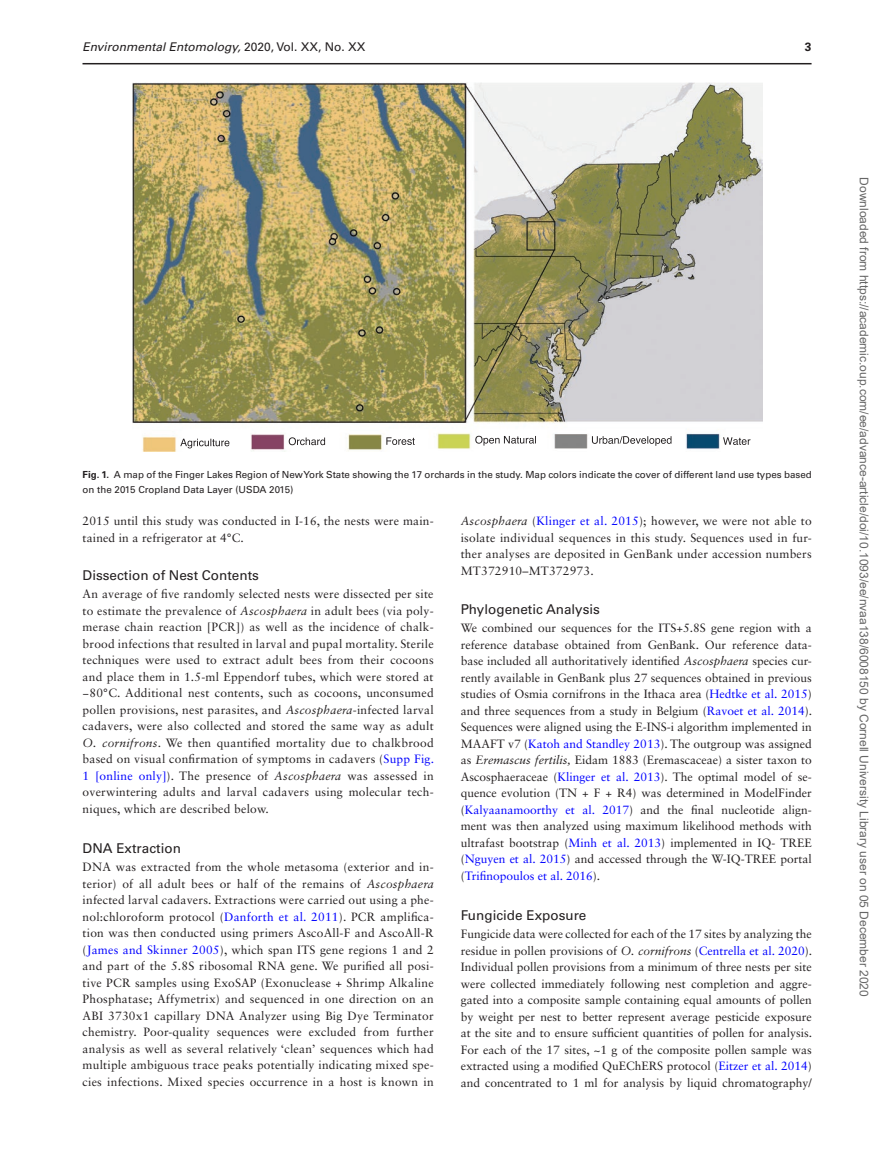
<style>
.page{position:relative;width:893px;height:1174px;background:#fff}
.page>*{position:absolute;margin:0;border:0;box-sizing:border-box;transform-origin:0 0}
.t1{font:13.5px "Univers LT Std";color:#231f20}
.t2{font:12px/16.5px "Sabon LT Std";letter-spacing:.01em;color:#231f20;text-align:justify}
.t3{font:12px "Arial";color:#666}
.t4{font:italic 12px "Univers LT Std";color:#231f20}
.t5{font:700 12px "Univers LT Std";color:#231f20}
.t6{font:9.75px/14.2px "Univers LT Std";color:#231f20}
.s1{font-style:normal}
.s2{font-weight:700}
.s3{font-style:italic}
.s4{color:#00f}
</style>
<div class="page">
<hr style="left:82px;top:63px;width:729px;height:1px;background:#231f20">
<img style="left:132px;top:82px;width:630px;height:369px">
<svg style="left:180px;top:439px;width:49px;height:9px"></svg>
<svg style="left:289px;top:437px;width:36px;height:8px"></svg>
<svg style="left:386px;top:437px;width:29px;height:8px"></svg>
<svg style="left:592px;top:436px;width:79px;height:10px"></svg>
<svg style="left:723px;top:437px;width:27px;height:8px"></svg>
<svg style="left:475px;top:436px;width:61px;height:9px"></svg>
<p class="t4" style="left:82px;top:40px;width:285px">Environmental Entomology, <span class="s1">2020, Vol. XX, No. XX</span></p>
<p class="t5" style="left:805px;top:40px;width:8px">3</p>
<p class="t6" style="left:83px;top:468px;width:731px"><span class="s2">Fig. 1.</span> A map of the Finger Lakes Region of New York State showing the 17 orchards in the study. Map colors indicate the cover of different land use types based on the 2015 Cropland Data Layer (USDA 2015)</p>
<p class="t2" style="left:83px;top:513px;width:352px">2015 until this study was conducted in I-16, the nests were main&shy;tained in a refrigerator at 4°C.</p>
<p class="t1" style="left:83px;top:567px;width:178px">Dissection of Nest Contents</p>
<p class="t2" style="left:83px;top:585px;width:353px">An average of five randomly selected nests were dissected per site to estimate the prevalence of <span class="s3">Ascosphaera</span> in adult bees (via poly&shy;merase chain reaction [PCR]) as well as the incidence of chalk&shy;brood infections that resulted in larval and pupal mortality. Sterile techniques were used to extract adult bees from their cocoons and place them in 1.5-ml Eppendorf tubes, which were stored at −80°C. Additional nest contents, such as cocoons, unconsumed pollen provisions, nest parasites, and <span class="s3">Ascosphaera</span>-infected larval cadavers, were also collected and stored the same way as adult <span class="s3">O. cornifrons</span>. We then quantified mortality due to chalkbrood based on visual confirmation of symptoms in cadavers (<span class="s4">Supp Fig.<br>1 [online only]</span>). The presence of <span class="s3">Ascosphaera</span> was assessed in overwintering adults and larval cadavers using molecular tech&shy;niques, which are described below.</p>
<p class="t1" style="left:83px;top:840px;width:100px">DNA Extraction</p>
<p class="t2" style="left:83px;top:858px;width:353px">DNA was extracted from the whole metasoma (exterior and in&shy;terior) of all adult bees or half of the remains of <span class="s3">Ascosphaera </span>infected larval cadavers. Extractions were carried out using a phe&shy;nol:chloroform protocol (<span class="s4">Danforth et al. 2011</span>). PCR amplifica&shy;tion was then conducted using primers AscoAll-F and AscoAll-R (<span class="s4">James and Skinner 2005</span>), which span ITS gene regions 1 and 2 and part of the 5.8S ribosomal RNA gene. We purified all posi&shy;tive PCR samples using ExoSAP (Exonuclease + Shrimp Alkaline Phosphatase; Affymetrix) and sequenced in one direction on an ABI 3730x1 capillary DNA Analyzer using Big Dye Terminator chemistry. Poor-quality sequences were excluded from further analysis as well as several relatively ‘clean’ sequences which had multiple ambiguous trace peaks potentially indicating mixed spe&shy;cies infections. Mixed species occurrence in a host is known in</p>
<p class="t2" style="left:461px;top:513px;width:353px"><span class="s3">Ascosphaera</span> (<span class="s4">Klinger et al. 2015</span>); however, we were not able to isolate individual sequences in this study. Sequences used in fur&shy;ther analyses are deposited in GenBank under accession numbers MT372910–MT372973.</p>
<p class="t1" style="left:461px;top:601px;width:141px">Phylogenetic Analysis</p>
<p class="t2" style="left:461px;top:619px;width:353px">We combined our sequences for the ITS+5.8S gene region with a reference database obtained from GenBank. Our reference data&shy;base included all authoritatively identified <span class="s3">Ascosphaera</span> species cur&shy;rently available in GenBank plus 27 sequences obtained in previous studies of Osmia cornifrons in the Ithaca area (<span class="s4">Hedtke et al. 2015</span>) and three sequences from a study in Belgium (<span class="s4">Ravoet et al. 2014</span>).<br>Sequences were aligned using the E-INS-i algorithm implemented in MAAFT v7 (<span class="s4">Katoh and Standley 2013</span>). The outgroup was assigned as <span class="s3">Eremascus fertilis,</span> Eidam 1883 (Eremascaceae) a sister taxon to Ascosphaeraceae (<span class="s4">Klinger et al. 2013</span>). The optimal model of se&shy;quence evolution (TN + F + R4) was determined in ModelFinder (<span class="s4">Kalyaanamoorthy et al. 2017</span>) and the final nucleotide align&shy;ment was then analyzed using maximum likelihood methods with ultrafast bootstrap (<span class="s4">Minh et al. 2013</span>) implemented in IQ- TREE (<span class="s4">Nguyen et al. 2015</span>) and accessed through the W-IQ-TREE portal (<span class="s4">Trifinopoulos et al. 2016</span>).</p>
<p class="t1" style="left:461px;top:907px;width:127px">Fungicide Exposure</p>
<p class="t2" style="left:461px;top:925px;width:353px">Fungicide data were collected for each of the 17 sites by analyzing the residue in pollen provisions of <span class="s3">O. cornifrons</span> (<span class="s4">Centrella et al. 2020</span>).<br>Individual pollen provisions from a minimum of three nests per site were collected immediately following nest completion and aggre&shy;gated into a composite sample containing equal amounts of pollen by weight per nest to better represent average pesticide exposure at the site and to ensure sufficient quantities of pollen for analysis.<br>For each of the 17 sites, ~1 g of the composite pollen sample was extracted using a modified QuEChERS protocol (<span class="s4">Eitzer et al. 2014</span>) and concentrated to 1 ml for analysis by liquid chromatography/</p>
<p class="t3" style="left:868px;top:177px;width:821px;rotate:90deg">Downloaded from https://academic.oup.com/ee/advance-article/doi/10.1093/ee/nvaa138/6008150 by Cornell University Library user on 05 December 2020</p>
</div>
